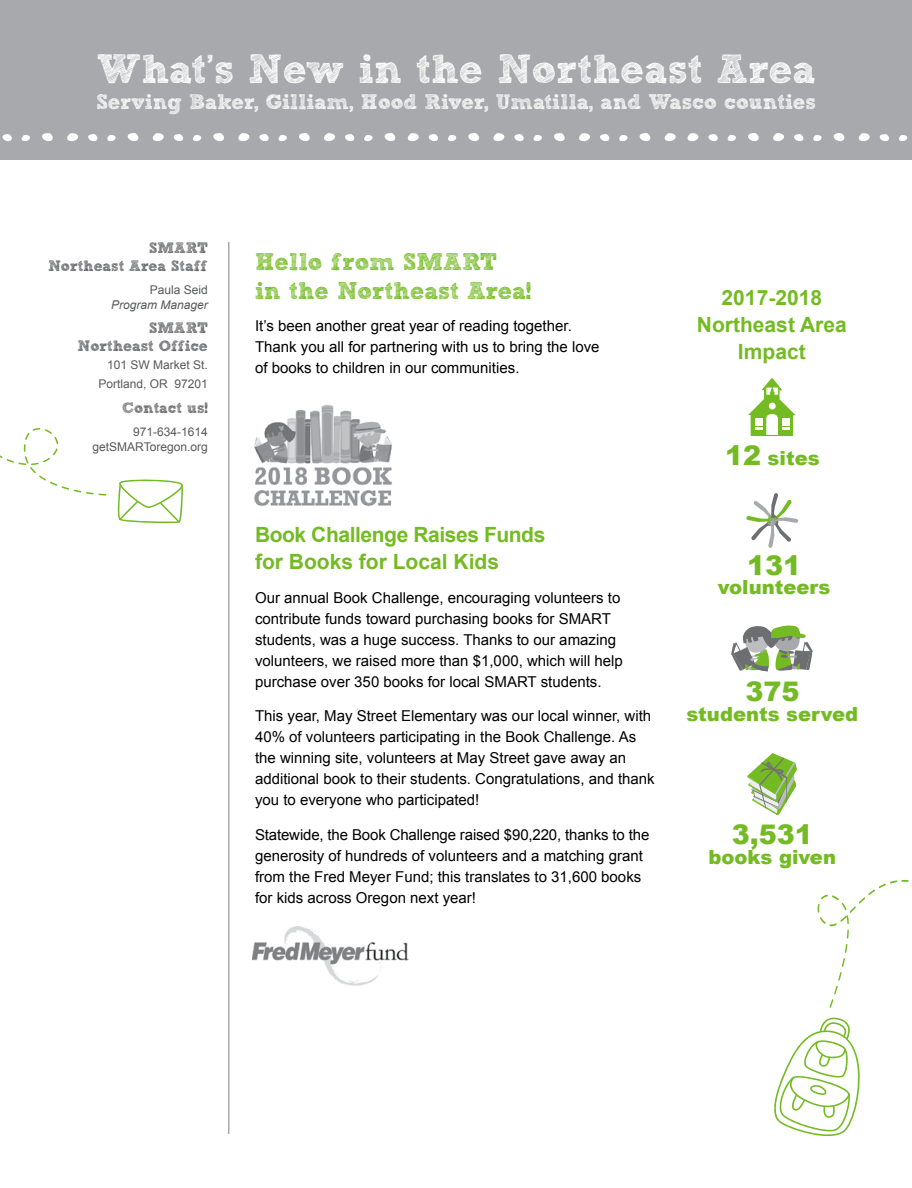
<style>
.page{position:relative;width:912px;height:1188px;background:#fff}
.page>*{position:absolute;margin:0;border:0;box-sizing:border-box;transform-origin:0 0}
.t1{font:40.5px "Sketch Rockwell";color:#fff}
.t2{font:900 27px "Arial";color:#74bb23}
.t3{font:24px/28.8px "Sketch Rockwell";color:#74bb23}
.t4{font:21px "Sketch Rockwell";color:#fff}
.t5{font:700 21px/27px "Arial";letter-spacing:-.02em;color:#74bb23}
.t6{font:700 21px/27px "Arial";color:#74bb23;text-align:center}
.t7{font:900 19.5px "Arial";color:#74bb23}
.t8{font:15px/21px "Arial";color:#000}
.t9{font:15px/18px "Sketch Rockwell";color:#58595b;text-align:right}
.t10{font:12px/18.8px "Arial";color:#58595b;text-align:right}
.t11{font:italic 12px "Arial";color:#58595b}
.s1{font-size:27px}
</style>
<div class="page">
<div style="left:0;top:0;width:911px;height:159px;background:#a7a9ac"></div>
<svg style="left:748px;top:378px;width:47px;height:58px"></svg>
<svg style="left:746px;top:493px;width:52px;height:55px"></svg>
<svg style="left:731px;top:626px;width:81px;height:45px"></svg>
<svg style="left:747px;top:753px;width:49px;height:62px"></svg>
<img style="left:254px;top:404px;width:138px;height:102px">
<hr style="left:228px;top:242px;width:1px;height:892px;background:#a7a9ac">
<img style="left:252px;top:926px;width:157px;height:59px">
<svg style="left:117px;top:479px;width:66px;height:45px"></svg>
<svg style="left:0;top:428px;width:106px;height:68px"></svg>
<svg style="left:774px;top:1017px;width:86px;height:120px"></svg>
<svg style="left:817px;top:880px;width:92px;height:128px"></svg>
<svg style="left:664px;top:133px;width:11px;height:8px"></svg>
<svg style="left:639px;top:133px;width:12px;height:8px"></svg>
<svg style="left:579px;top:133px;width:11px;height:8px"></svg>
<svg style="left:619px;top:135px;width:8px;height:6px"></svg>
<svg style="left:600px;top:134px;width:10px;height:7px"></svg>
<svg style="left:554px;top:133px;width:11px;height:8px"></svg>
<svg style="left:493px;top:133px;width:11px;height:8px"></svg>
<svg style="left:533px;top:135px;width:9px;height:6px"></svg>
<svg style="left:514px;top:134px;width:10px;height:7px"></svg>
<svg style="left:468px;top:133px;width:11px;height:8px"></svg>
<svg style="left:407px;top:133px;width:12px;height:8px"></svg>
<svg style="left:448px;top:135px;width:8px;height:6px"></svg>
<svg style="left:428px;top:134px;width:10px;height:7px"></svg>
<svg style="left:384px;top:133px;width:12px;height:8px"></svg>
<svg style="left:324px;top:133px;width:11px;height:8px"></svg>
<svg style="left:364px;top:135px;width:9px;height:6px"></svg>
<svg style="left:345px;top:134px;width:10px;height:7px"></svg>
<svg style="left:299px;top:133px;width:11px;height:8px"></svg>
<svg style="left:238px;top:133px;width:12px;height:8px"></svg>
<svg style="left:278px;top:135px;width:9px;height:6px"></svg>
<svg style="left:259px;top:134px;width:10px;height:7px"></svg>
<svg style="left:213px;top:133px;width:11px;height:8px"></svg>
<svg style="left:152px;top:133px;width:12px;height:8px"></svg>
<svg style="left:193px;top:135px;width:9px;height:6px"></svg>
<svg style="left:173px;top:134px;width:10px;height:7px"></svg>
<svg style="left:127px;top:133px;width:12px;height:8px"></svg>
<svg style="left:67px;top:133px;width:11px;height:8px"></svg>
<svg style="left:107px;top:135px;width:9px;height:6px"></svg>
<svg style="left:88px;top:134px;width:10px;height:7px"></svg>
<svg style="left:42px;top:133px;width:11px;height:8px"></svg>
<svg style="left:21px;top:135px;width:9px;height:6px"></svg>
<svg style="left:2px;top:134px;width:10px;height:7px"></svg>
<svg style="left:858px;top:133px;width:11px;height:8px"></svg>
<svg style="left:899px;top:135px;width:8px;height:6px"></svg>
<svg style="left:879px;top:134px;width:10px;height:7px"></svg>
<svg style="left:833px;top:133px;width:12px;height:8px"></svg>
<svg style="left:773px;top:133px;width:11px;height:8px"></svg>
<svg style="left:813px;top:135px;width:8px;height:6px"></svg>
<svg style="left:794px;top:134px;width:10px;height:7px"></svg>
<svg style="left:748px;top:133px;width:11px;height:8px"></svg>
<svg style="left:687px;top:133px;width:11px;height:8px"></svg>
<svg style="left:727px;top:135px;width:9px;height:6px"></svg>
<svg style="left:708px;top:134px;width:10px;height:7px"></svg>
<h1 class="t1" style="left:96px;top:47px;width:720px">What’s New in the Northeast Area</h1>
<h3 class="t4" style="left:96px;top:90px;width:720px">Serving Baker, Gilliam, Hood River, Umatilla, and Wasco counties</h3>
<p class="t9" style="left:48px;top:240px;width:161px">SMART<br>Northeast Area Staff</p>
<p class="t10" style="left:150px;top:281px;width:60px">Paula Seid</p>
<p class="t11" style="left:111px;top:298px;width:98px">Program Manager</p>
<p class="t9" style="left:77px;top:319px;width:132px">SMART<br>Northeast Office</p>
<p class="t10" style="left:98px;top:356px;width:111px">101 SW Market St.<br>Portland, OR 97201</p>
<p class="t9" style="left:122px;top:399px;width:87px">Contact us!</p>
<p class="t10" style="left:93px;top:425px;width:117px;line-height:15px">971-634-1614 getSMARToregon.org</p>
<h3 class="t3" style="left:255px;top:248px;width:278px">Hello from SMART<br>in the Northeast Area!</h3>
<p class="t8" style="left:255px;top:315px;width:346px">It’s been another great year of reading together.<br>Thank you all for partnering with us to bring the love of books to children in our communities.</p>
<h3 class="t5" style="left:255px;top:521px;width:292px">Book Challenge Raises Funds for Books for Local Kids</h3>
<p class="t8" style="left:255px;top:587px;width:369px">Our annual Book Challenge, encouraging volunteers to contribute funds toward purchasing books for SMART students, was a huge success. Thanks to our amazing volunteers, we raised more than $1,000, which will help purchase over 350 books for local SMART students.</p>
<p class="t8" style="left:255px;top:706px;width:401px">This year, May Street Elementary was our local winner, with 40% of volunteers participating in the Book Challenge. As the winning site, volunteers at May Street gave away an additional book to their students. Congratulations, and thank you to everyone who participated!</p>
<p class="t8" style="left:255px;top:824px;width:396px">Statewide, the Book Challenge raised $90,220, thanks to the generosity of hundreds of volunteers and a matching grant from the Fred Meyer Fund; this translates to 31,600 books for kids across Oregon next year!</p>
<h3 class="t6" style="left:696px;top:285px;width:151px">2017-2018<br>Northeast Area<br>Impact</h3>
<h3 class="t7" style="left:724px;top:443px;width:96px"><span class="s1">12</span> sites</h3>
<h2 class="t2" style="left:747px;top:545px;width:56px">131</h2>
<h3 class="t7" style="left:717px;top:573px;width:114px">volunteers</h3>
<h2 class="t2" style="left:745px;top:672px;width:56px">375</h2>
<h3 class="t7" style="left:686px;top:700px;width:173px">students served</h3>
<h2 class="t2" style="left:731px;top:815px;width:83px">3,531</h2>
<h3 class="t7" style="left:708px;top:843px;width:129px">books given</h3>
</div>
